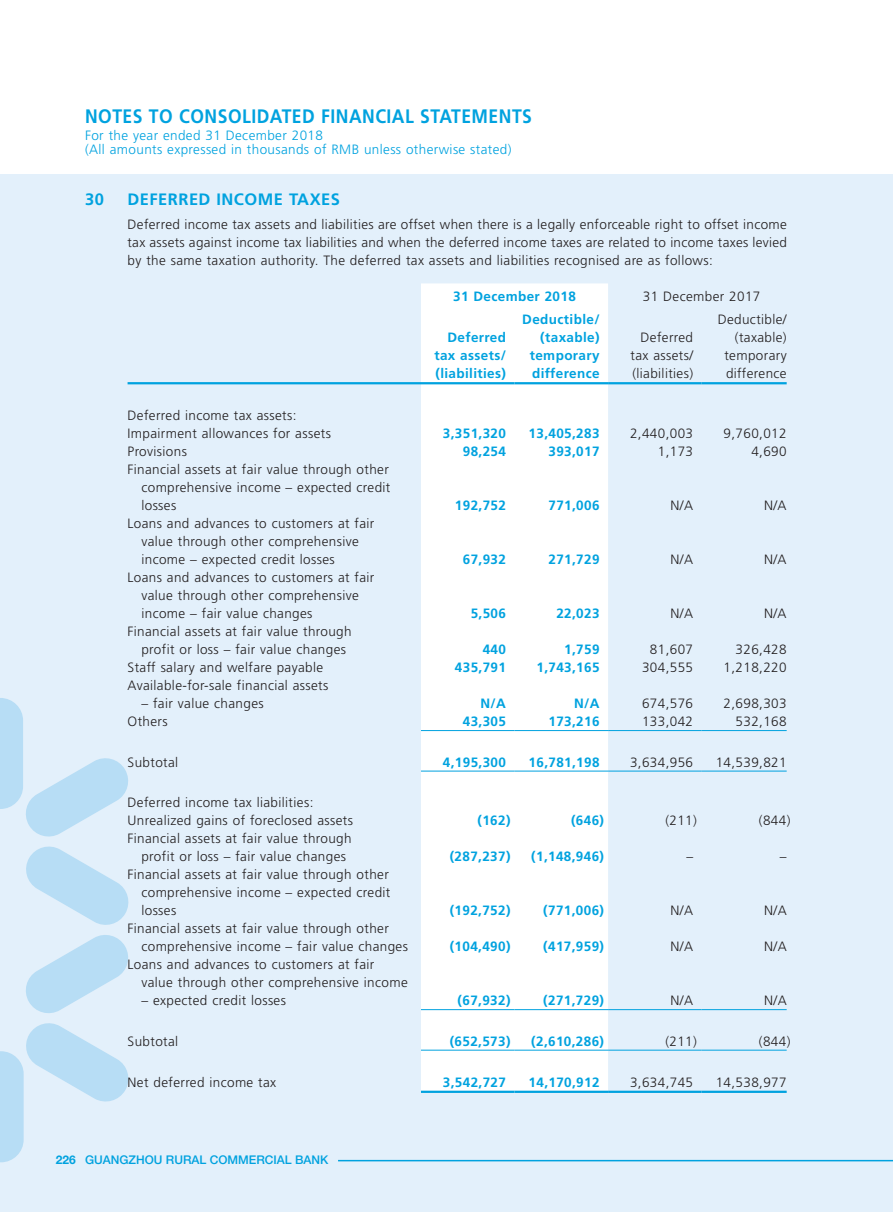
<style>
.page{position:relative;width:893px;height:1212px;background:#fff}
.page>*{position:absolute;margin:0;border:0;box-sizing:border-box;transform-origin:0 0}
.t1{font:700 19.5px "Frutiger LT Std";letter-spacing:.03em;color:#00a2df;scale:.9 1}
.t2{font:700 16.5px "Frutiger LT Std";letter-spacing:.03em;color:#00a2df}
.t3{font:300 13.5px/18px "Frutiger LT Std";letter-spacing:.03em;color:#231f20}
.t4{font:700 13.5px/18px "Frutiger LT Std";letter-spacing:.03em;color:#00a2df;text-align:justify}
.t5{font:300 13.5px/13.5px "Frutiger LT Std";letter-spacing:.03em;color:#00a2df}
.t6{font:500 12px "Helvetica Neue LT Std";color:#00a2df}
.s1{font-weight:700}
</style>
<div class="page">
<div style="left:0;top:174px;width:893px;height:1038px;background:#e3f0fb"></div>
<hr style="left:338px;top:1160px;width:555px;height:1px;background:#00a2df">
<svg style="left:0;top:698px;width:129px;height:464px"></svg>
<div style="left:421px;top:283px;width:187px;height:808px;background:#fff"></div>
<hr style="left:128px;top:382px;width:293px;height:2px;background:#00a2df">
<hr style="left:421px;top:382px;width:93px;height:2px;background:#00a2df">
<hr style="left:514px;top:382px;width:94px;height:2px;background:#00a2df">
<hr style="left:608px;top:382px;width:94px;height:2px;background:#00a2df">
<hr style="left:702px;top:382px;width:85px;height:2px;background:#00a2df">
<hr style="left:421px;top:730px;width:93px;height:1px;background:#00a2df">
<hr style="left:514px;top:730px;width:94px;height:1px;background:#00a2df">
<hr style="left:608px;top:730px;width:94px;height:1px;background:#00a2df">
<hr style="left:702px;top:730px;width:85px;height:1px;background:#00a2df">
<hr style="left:421px;top:771px;width:93px;height:1px;background:#00a2df">
<hr style="left:514px;top:771px;width:94px;height:1px;background:#00a2df">
<hr style="left:608px;top:771px;width:94px;height:1px;background:#00a2df">
<hr style="left:702px;top:771px;width:85px;height:1px;background:#00a2df">
<hr style="left:421px;top:1009px;width:93px;height:1px;background:#00a2df">
<hr style="left:514px;top:1009px;width:94px;height:1px;background:#00a2df">
<hr style="left:608px;top:1009px;width:94px;height:1px;background:#00a2df">
<hr style="left:702px;top:1009px;width:85px;height:1px;background:#00a2df">
<hr style="left:421px;top:1050px;width:93px;height:1px;background:#00a2df">
<hr style="left:514px;top:1050px;width:94px;height:1px;background:#00a2df">
<hr style="left:608px;top:1050px;width:94px;height:1px;background:#00a2df">
<hr style="left:702px;top:1050px;width:85px;height:1px;background:#00a2df">
<hr style="left:421px;top:1091px;width:93px;height:2px;background:#00a2df">
<hr style="left:514px;top:1091px;width:94px;height:2px;background:#00a2df">
<hr style="left:608px;top:1091px;width:94px;height:2px;background:#00a2df">
<hr style="left:702px;top:1091px;width:85px;height:2px;background:#00a2df">
<h1 class="t1" style="left:85px;top:104px;width:498px">NOTES TO CONSOLIDATED FINANCIAL STATEMENTS</h1>
<p class="t5" style="left:85px;top:129px;width:428px">For the year ended 31 December 2018<br>(All amounts expressed in thousands of RMB unless otherwise stated)</p>
<p class="t2" style="left:85px;top:190px;width:20px">30</p>
<p class="t2" style="left:128px;top:190px;width:214px">DEFERRED INCOME TAXES</p>
<p class="t3" style="left:128px;top:216px;width:661px;text-align:justify">Deferred income tax assets and liabilities are offset when there is a legally enforceable right to offset income tax assets against income tax liabilities and when the deferred income taxes are related to income taxes levied by the same taxation authority. The deferred tax assets and liabilities recognised are as follows:</p>
<p class="t4" style="left:453px;top:288px;width:124px">31 December 2018</p>
<p class="t3" style="left:643px;top:288px;width:119px">31 December 2017</p>
<p class="t4" style="left:434px;top:328px;width:73px;text-indent:13px">Deferred tax assets/ (liabilities)</p>
<p class="t3" style="left:718px;top:310px;width:71px;text-align:right">Deductible/ (taxable) temporary difference</p>
<p class="t4" style="left:522px;top:310px;width:79px;text-align:right">Deductible/ (taxable) temporary difference</p>
<p class="t3" style="left:630px;top:328px;width:64px;text-align:justify;text-indent:10px">Deferred tax assets/ (liabilities)</p>
<p class="t3" style="left:128px;top:407px;width:205px">Deferred income tax assets:<br>Impairment allowances for assets</p>
<p class="t4" style="left:443px;top:425px;width:65px">3,351,320</p>
<p class="t4" style="left:529px;top:425px;width:72px">13,405,283</p>
<p class="t3" style="left:630px;top:425px;width:65px">2,440,003</p>
<p class="t3" style="left:724px;top:425px;width:65px">9,760,012</p>
<p class="t3" style="left:128px;top:443px;width:61px">Provisions</p>
<p class="t4" style="left:463px;top:443px;width:45px">98,254</p>
<p class="t4" style="left:548px;top:443px;width:53px">393,017</p>
<p class="t3" style="left:658px;top:443px;width:37px">1,173</p>
<p class="t3" style="left:751px;top:443px;width:37px">4,690</p>
<p class="t3" style="left:141px;top:461px;width:251px;text-align:justify;text-indent:-14px">Financial assets at fair value through other comprehensive income – expected credit losses</p>
<p class="t4" style="left:455px;top:497px;width:53px">192,752</p>
<p class="t4" style="left:548px;top:497px;width:53px">771,006</p>
<p class="t3" style="left:671px;top:497px;width:24px">N/A</p>
<p class="t3" style="left:764px;top:497px;width:24px">N/A</p>
<p class="t3" style="left:141px;top:515px;width:235px;text-indent:-14px">Loans and advances to customers at fair value through other comprehensive income – expected credit losses</p>
<p class="t3" style="left:141px;top:569px;width:235px;text-indent:-14px">Loans and advances to customers at fair value through other comprehensive income – fair value changes</p>
<p class="t3" style="left:141px;top:623px;width:212px;text-indent:-14px">Financial assets at fair value through profit or loss – fair value changes</p>
<p class="t4" style="left:463px;top:551px;width:45px">67,932</p>
<p class="t4" style="left:548px;top:551px;width:53px">271,729</p>
<p class="t3" style="left:671px;top:551px;width:24px">N/A</p>
<p class="t3" style="left:764px;top:551px;width:24px">N/A</p>
<p class="t4" style="left:471px;top:605px;width:37px">5,506</p>
<p class="t4" style="left:556px;top:605px;width:45px">22,023</p>
<p class="t3" style="left:671px;top:605px;width:24px">N/A</p>
<p class="t3" style="left:764px;top:605px;width:24px">N/A</p>
<p class="t4" style="left:483px;top:641px;width:25px">440</p>
<p class="t4" style="left:564px;top:641px;width:37px">1,759</p>
<p class="t3" style="left:650px;top:641px;width:45px">81,607</p>
<p class="t3" style="left:736px;top:641px;width:53px">326,428</p>
<p class="t3" style="left:128px;top:659px;width:197px">Staff salary and welfare payable</p>
<p class="t4" style="left:455px;top:659px;width:53px">435,791</p>
<p class="t4" style="left:536px;top:659px;width:65px">1,743,165</p>
<p class="t3" style="left:642px;top:659px;width:53px">304,555</p>
<p class="t3" style="left:724px;top:659px;width:65px">1,218,220</p>
<p class="t3" style="left:128px;top:677px;width:202px">Available-for-sale financial assets</p>
<p class="t3" style="left:141px;top:695px;width:124px">– fair value changes</p>
<p class="t4" style="left:480px;top:695px;width:27px">N/A</p>
<p class="t4" style="left:574px;top:695px;width:27px">N/A</p>
<p class="t3" style="left:642px;top:695px;width:53px">674,576</p>
<p class="t3" style="left:724px;top:695px;width:65px">2,698,303</p>
<p class="t3" style="left:128px;top:713px;width:42px">Others</p>
<p class="t4" style="left:463px;top:713px;width:45px">43,305</p>
<p class="t4" style="left:548px;top:713px;width:53px">173,216</p>
<p class="t3" style="left:642px;top:713px;width:53px">133,042</p>
<p class="t3" style="left:736px;top:713px;width:53px">532,168</p>
<p class="t3" style="left:128px;top:753px;width:52px">Subtotal</p>
<p class="t4" style="left:443px;top:753px;width:65px">4,195,300</p>
<p class="t4" style="left:529px;top:753px;width:72px">16,781,198</p>
<p class="t3" style="left:630px;top:753px;width:65px">3,634,956</p>
<p class="t3" style="left:716px;top:753px;width:72px">14,539,821</p>
<p class="t3" style="left:128px;top:794px;width:227px">Deferred income tax liabilities:<br>Unrealized gains of foreclosed assets</p>
<p class="t4" style="left:477px;top:812px;width:35px">(162)</p>
<p class="t4" style="left:571px;top:812px;width:35px">(646)</p>
<p class="t3" style="left:665px;top:812px;width:33px">(211)</p>
<p class="t3" style="left:759px;top:812px;width:33px">(844)</p>
<p class="t3" style="left:141px;top:830px;width:212px;text-indent:-14px">Financial assets at fair value through profit or loss – fair value changes</p>
<p class="t3" style="left:141px;top:866px;width:251px;text-align:justify;text-indent:-14px">Financial assets at fair value through other comprehensive income – expected credit losses</p>
<p class="t3" style="left:141px;top:920px;width:268px;text-indent:-14px">Financial assets at fair value through other comprehensive income – fair value changes</p>
<p class="t4" style="left:450px;top:848px;width:62px">(287,237)</p>
<p class="t4" style="left:531px;top:848px;width:74px">(1,148,946)</p>
<p class="t3" style="left:686px;top:848px;width:8px">–</p>
<p class="t3" style="left:780px;top:848px;width:8px">–</p>
<p class="t4" style="left:450px;top:902px;width:62px">(192,752)</p>
<p class="t4" style="left:543px;top:902px;width:62px">(771,006)</p>
<p class="t3" style="left:671px;top:902px;width:24px">N/A</p>
<p class="t3" style="left:764px;top:902px;width:24px">N/A</p>
<p class="t4" style="left:450px;top:938px;width:62px">(104,490)</p>
<p class="t4" style="left:543px;top:938px;width:62px">(417,959)</p>
<p class="t3" style="left:671px;top:938px;width:24px">N/A</p>
<p class="t3" style="left:764px;top:938px;width:24px">N/A</p>
<p class="t3" style="left:141px;top:956px;width:268px;text-indent:-14px">Loans and advances to customers at fair value through other comprehensive income</p>
<p class="t3" style="left:141px;top:992px;width:146px">– expected credit losses</p>
<p class="t4" style="left:458px;top:992px;width:54px">(67,932)</p>
<p class="t4" style="left:543px;top:992px;width:62px">(271,729)</p>
<p class="t3" style="left:671px;top:992px;width:24px">N/A</p>
<p class="t3" style="left:764px;top:992px;width:24px">N/A</p>
<p class="t3" style="left:128px;top:1032px;width:52px">Subtotal</p>
<p class="t4" style="left:450px;top:1032px;width:62px">(652,573)</p>
<p class="t4" style="left:531px;top:1032px;width:74px">(2,610,286)</p>
<p class="t3" style="left:665px;top:1032px;width:33px">(211)</p>
<p class="t3" style="left:759px;top:1032px;width:33px">(844)</p>
<p class="t3" style="left:128px;top:1073px;width:150px">Net deferred income tax</p>
<p class="t4" style="left:443px;top:1073px;width:65px">3,542,727</p>
<p class="t4" style="left:529px;top:1073px;width:72px">14,170,912</p>
<p class="t3" style="left:630px;top:1073px;width:65px">3,634,745</p>
<p class="t3" style="left:716px;top:1073px;width:72px">14,538,977</p>
<p class="t6" style="left:56px;top:1153px;width:274px"><span class="s1">226</span> GUANGZHOU RURAL COMMERCIAL BANK</p>
</div>
